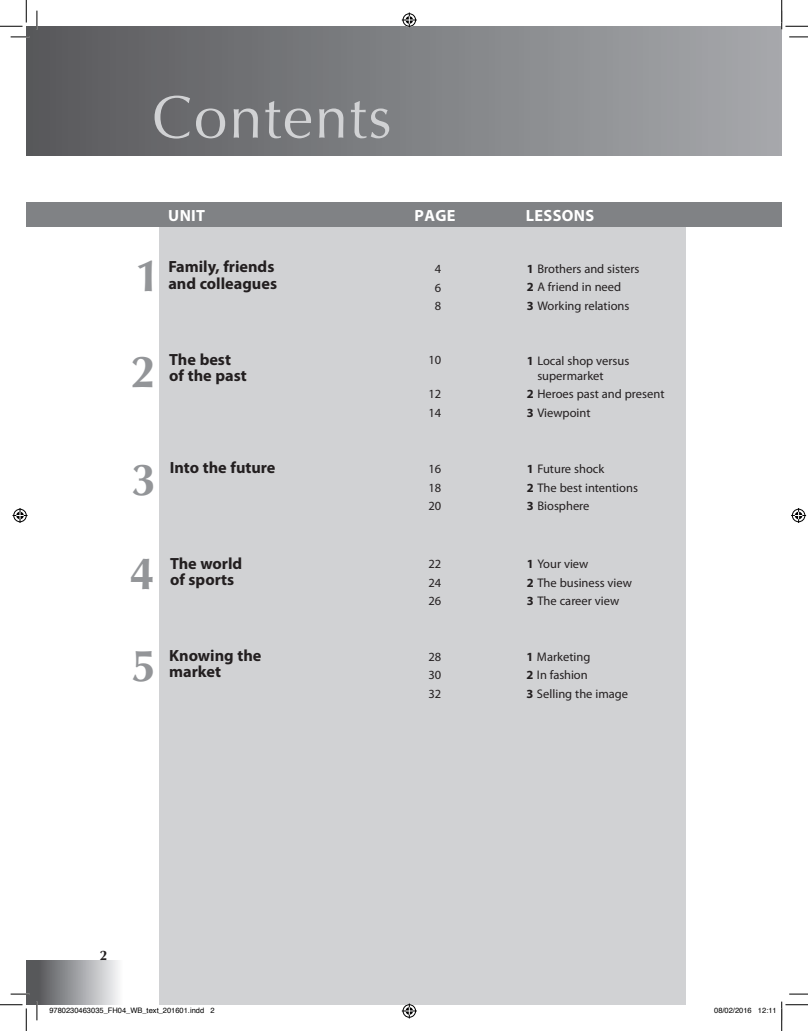
<style>
.page{position:relative;width:808px;height:1031px;background:#fff}
.page>*{position:absolute;margin:0;border:0;box-sizing:border-box;transform-origin:0 0}
.t1{font:60px "Optima LT Std";letter-spacing:.03em;color:#d1d2d4}
.t2{font:700 45px/93.1px "Optima LT Std";color:#939598}
.t3{font:700 16.25px/16.2px "Myriad Pro";color:#231f20}
.t4{font:700 16.25px "Myriad Pro";letter-spacing:.02em;color:#fff}
.t5{font:700 13.75px "Optima LT Std";color:#231f20}
.t6{font:12.5px/18.5px "Myriad Pro";color:#231f20}
.t7{font:7.5px "Helvetica";color:#000}
.s1{font-weight:700}
</style>
<div class="page">
<div style="left:160px;top:217px;width:525px;height:787px;background:#d1d2d4"></div>
<div style="left:26px;top:26px;width:755px;height:129px;background:linear-gradient(to right,#58595c,#a6a8ac)"></div>
<div style="left:26px;top:202px;width:755px;height:25px;background:#808285"></div>
<div style="left:38px;top:960px;width:84px;height:44px;background:linear-gradient(to right,#56575b,#f5f6f8)"></div>
<div style="left:26px;top:960px;width:13px;height:44px;background:#57585a"></div>
<svg style="left:11px;top:36px;width:18px;height:2px"></svg>
<svg style="left:789px;top:36px;width:18px;height:2px"></svg>
<svg style="left:11px;top:993px;width:18px;height:1px"></svg>
<svg style="left:789px;top:993px;width:18px;height:1px"></svg>
<svg style="left:36px;top:11px;width:2px;height:18px"></svg>
<svg style="left:36px;top:1001px;width:2px;height:19px"></svg>
<svg style="left:0;top:0;width:27px;height:27px"></svg>
<svg style="left:0;top:1004px;width:27px;height:26px"></svg>
<svg style="left:780px;top:0;width:27px;height:29px"></svg>
<svg style="left:401px;top:13px;width:15px;height:15px"></svg>
<svg style="left:401px;top:1003px;width:15px;height:15px"></svg>
<svg style="left:13px;top:508px;width:15px;height:15px"></svg>
<svg style="left:791px;top:508px;width:14px;height:15px"></svg>
<svg style="left:781px;top:1001px;width:26px;height:29px"></svg>
<h1 class="t1" style="left:152px;top:82px;width:241px">Contents</h1>
<h2 class="t2" style="left:131px;top:228px;width:31px;line-height:95.8px">1<br>2</h2>
<h3 class="t4" style="left:168px;top:206px;width:38px">UNIT</h3>
<h3 class="t4" style="left:414px;top:206px;width:42px">PAGE</h3>
<h3 class="t4" style="left:525px;top:206px;width:70px">LESSONS</h3>
<h3 class="t3" style="left:168px;top:259px;width:110px">Family, friends and colleagues</h3>
<p class="t6" style="left:435px;top:260px;width:8px;text-align:justify">4<br>6<br>8</p>
<p class="t6" style="left:526px;top:259px;width:114px"><span class="s1">1</span> Brothers and sisters<br><span class="s1">2</span> A friend in need<br><span class="s1">3</span> Working relations</p>
<h3 class="t3" style="left:169px;top:351px;width:79px">The best of the past</h3>
<p class="t6" style="left:537px;top:353px;width:93px;line-height:15px;text-indent:-11px"><span class="s1">1</span> Local shop versus supermarket</p>
<p class="t6" style="left:526px;top:385px;width:139px"><span class="s1">2</span> Heroes past and present<br><span class="s1">3</span> Viewpoint</p>
<p class="t6" style="left:428px;top:351px;width:14px">10</p>
<p class="t6" style="left:428px;top:385px;width:14px">12<br>14</p>
<h2 class="t2" style="left:130px;top:433px;width:28px;text-align:justify">3<br>4<br>5</h2>
<h3 class="t3" style="left:170px;top:460px;width:107px">Into the future</h3>
<p class="t6" style="left:526px;top:460px;width:113px"><span class="s1">1</span> Future shock<br><span class="s1">2</span> The best intentions<br><span class="s1">3</span> Biosphere</p>
<p class="t6" style="left:428px;top:460px;width:14px;text-align:justify">16<br>18<br>20</p>
<h3 class="t3" style="left:170px;top:555px;width:74px">The world of sports</h3>
<p class="t6" style="left:526px;top:555px;width:107px"><span class="s1">1</span> Your view<br><span class="s1">2</span> The business view<br><span class="s1">3</span> The career view</p>
<p class="t6" style="left:428px;top:555px;width:14px;text-align:justify">22<br>24<br>26</p>
<h3 class="t3" style="left:169px;top:647px;width:94px">Knowing the market</h3>
<p class="t6" style="left:428px;top:647px;width:14px;text-align:justify">28<br>30<br>32</p>
<p class="t6" style="left:526px;top:647px;width:103px"><span class="s1">1</span> Marketing<br><span class="s1">2</span> In fashion<br><span class="s1">3</span> Selling the image</p>
<p class="t5" style="left:100px;top:947px;width:9px">2</p>
<p class="t7" style="left:49px;top:1004px;width:167px">9780230463035_FH04_WB_text_201601.indd 2</p>
<p class="t7" style="left:713px;top:1004px;width:64px">08/02/2016 12:11</p>
</div>
